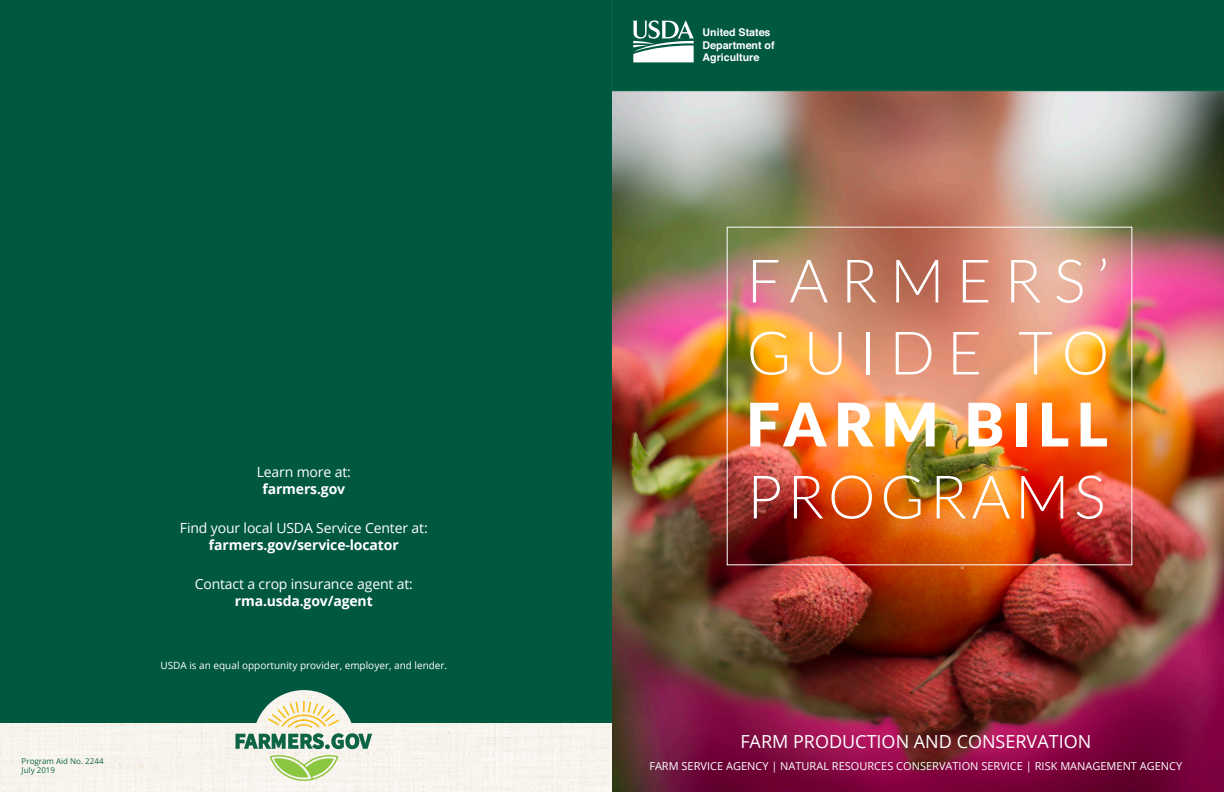
<style>
.page{position:relative;width:1224px;height:792px;background:#fff}
.page>*{position:absolute;margin:0;border:0;box-sizing:border-box;transform-origin:0 0}
.t1{font:900 60px/72px "Lato";letter-spacing:.125em;color:#fff}
.t2{font:300 60px "Lato";letter-spacing:.2em;color:#fff}
.t3{font:300 60px "Lato";letter-spacing:.075em;color:#fff}
.t4{font:18px "Open Sans";color:#fff}
.t5{font:14px/16.8px "Open Sans";letter-spacing:-.01em;color:#fff;text-align:center}
.t6{font:11px "Open Sans";color:#fff}
.t7{font:700 10.6px/12.7px "Helvetica";color:#fff}
.t8{font:10px "Open Sans";color:#fff}
.t9{font:8px "Open Sans";color:#0f6546}
.s1{font-weight:700}
.s2{font-weight:300}
</style>
<div class="page">
<div style="left:0;top:0;width:612px;height:724px;background:#005840"></div>
<img style="left:612px;top:91px;width:612px;height:701px">
<div style="left:727px;top:227px;width:405px;height:338px;border:1px solid #fff"></div>
<div style="left:612px;top:0;width:612px;height:91px;background:#005840"></div>
<svg style="left:633px;top:20px;width:61px;height:42px"></svg>
<img style="left:253px;top:690px;width:102px;height:102px;border-radius:51px">
<div style="left:0;top:724px;width:612px;height:68px;background:#f7f4ed"></div>
<svg style="left:270px;top:755px;width:68px;height:26px;background:#c1dd97"></svg>
<svg style="left:235px;top:701px;width:137px;height:48px"></svg>
<p class="t9" style="left:22px;top:755px;width:83px">Program Aid No. 2244</p>
<p class="t9" style="left:22px;top:765px;width:35px">July 2019</p>
<p class="t5" style="left:257px;top:463px;width:96px">Learn more at: <span class="s1">farmers.gov</span></p>
<p class="t5" style="left:180px;top:519px;width:249px">Find your local USDA Service Center at: <span class="s1">farmers.gov/service-locator</span></p>
<p class="t5" style="left:195px;top:576px;width:220px">Contact a crop insurance agent at: <span class="s1">rma.usda.gov/agent</span></p>
<p class="t8" style="left:160px;top:658px;width:288px">USDA is an equal opportunity provider, employer, and lender.</p>
<p class="t7" style="left:703px;top:26px;width:73px">United States<br>Department of<br>Agriculture</p>
<p class="t2" style="left:747px;top:249px;width:364px">FARMERS’</p>
<p class="t1" style="left:747px;top:315px;width:364px"><span class="s2">GUIDE TO<br></span>FARM BILL</p>
<p class="t3" style="left:747px;top:465px;width:360px">PROGRAMS</p>
<p class="t4" style="left:740px;top:729px;width:352px">FARM PRODUCTION AND CONSERVATION</p>
<p class="t6" style="left:649px;top:759px;width:535px">FARM SERVICE AGENCY | NATURAL RESOURCES CONSERVATION SERVICE | RISK MANAGEMENT AGENCY</p>
</div>
